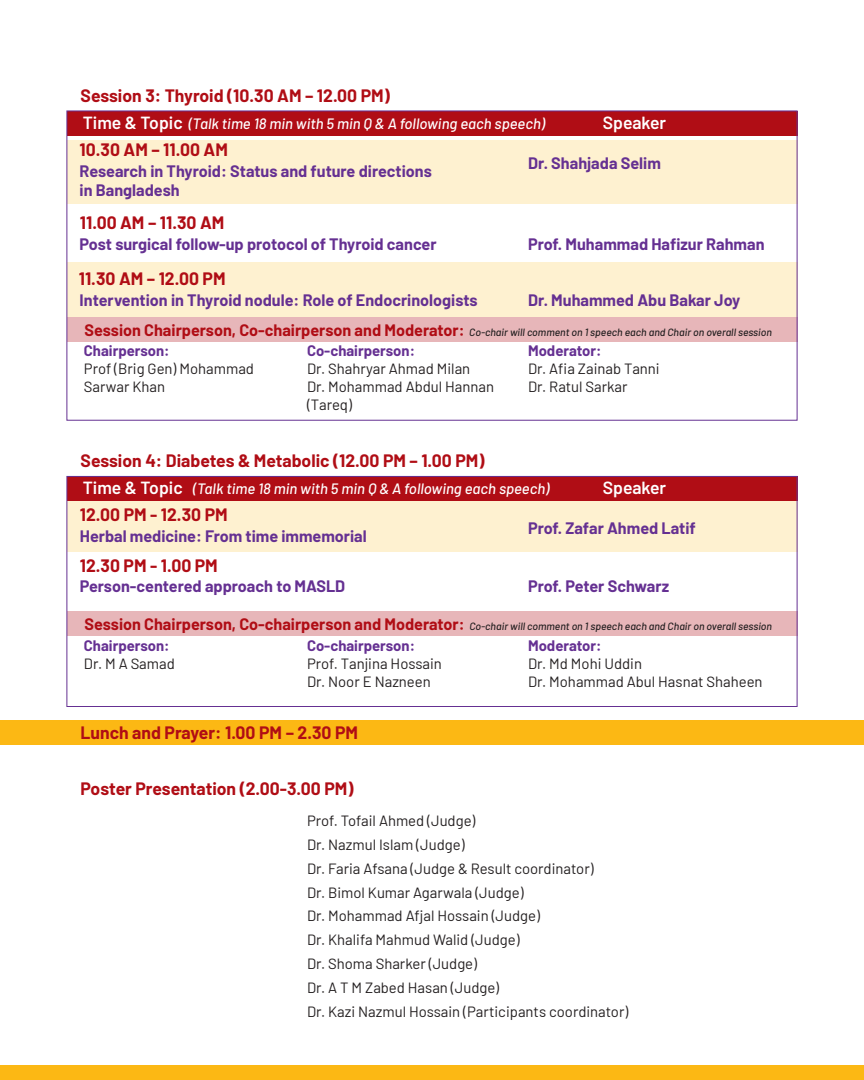
<style>
.page{position:relative;width:864px;height:1080px;background:#fff}
.page>*{position:absolute;margin:0;border:0;box-sizing:border-box;transform-origin:0 0}
.t1{font:700 17.55px "Barlow";color:#b00d15}
.t2{font:600 17.55px "Barlow";color:#fff}
.t3{font:700 16.2px/19.5px "Barlow";color:#653092}
.t4{font:700 16.2px "Barlow";color:#b00d15}
.t5{font:italic 500 15px "Barlow";color:#fff}
.t6{font:14.85px/23.9px "Barlow";color:#231f20}
.t7{font:700 14.85px "Barlow";color:#653092}
.t8{font:italic 500 10.5px "Barlow";color:#231f20}
</style>
<div class="page">
<div style="left:0;top:720px;width:864px;height:25px;background:#fcb814"></div>
<div style="left:67px;top:140px;width:730px;height:64px;background:#fef1d0"></div>
<div style="left:67px;top:501px;width:730px;height:51px;background:#fef1d0"></div>
<div style="left:67px;top:262px;width:730px;height:55px;background:#fef1d0"></div>
<div style="left:67px;top:111px;width:730px;height:25px;background:#b00d15"></div>
<div style="left:67px;top:317px;width:730px;height:25px;background:#e7b6b9"></div>
<div style="left:67px;top:476px;width:730px;height:25px;background:#b00d15"></div>
<div style="left:67px;top:611px;width:730px;height:25px;background:#e7b6b9"></div>
<div style="left:67px;top:476px;width:730px;height:231px;border:1px solid #653092"></div>
<div style="left:0;top:1065px;width:864px;height:15px;background:#fcb814"></div>
<p class="t1" style="left:81px;top:83px;width:311px">Session 3: Thyroid (10.30 AM – 12.00 PM)</p>
<p class="t1" style="left:80px;top:137px;width:150px">10.30 AM – 11.00 AM</p>
<p class="t3" style="left:80px;top:160px;width:354px">Research in Thyroid: Status and future directions in Bangladesh</p>
<p class="t1" style="left:80px;top:210px;width:146px">11.00 AM – 11.30 AM</p>
<p class="t3" style="left:80px;top:233px;width:359px">Post surgical follow-up protocol of Thyroid cancer</p>
<p class="t1" style="left:79px;top:266px;width:148px">11.30 AM – 12.00 PM</p>
<p class="t3" style="left:80px;top:289px;width:400px">Intervention in Thyroid nodule: Role of Endocrinologists</p>
<p class="t2" style="left:83px;top:110px;width:101px">Time &amp; Topic</p>
<p class="t2" style="left:603px;top:110px;width:65px">Speaker</p>
<p class="t5" style="left:188px;top:113px;width:358px">(Talk time 18 min with 5 min Q &amp; A following each speech)</p>
<p class="t3" style="left:528px;top:152px;width:134px">Dr. Shahjada Selim</p>
<p class="t3" style="left:528px;top:233px;width:238px">Prof. Muhammad Hafizur Rahman</p>
<p class="t3" style="left:528px;top:289px;width:214px">Dr. Muhammed Abu Bakar Joy</p>
<p class="t4" style="left:85px;top:318px;width:382px">Session Chairperson, Co-chairperson and Moderator:</p>
<p class="t7" style="left:307px;top:340px;width:110px">Co-chairperson:</p>
<p class="t6" style="left:307px;top:359px;width:189px;line-height:17.9px">Dr. Shahryar Ahmad Milan<br>Dr. Mohammad Abdul Hannan (Tareq)</p>
<p class="t8" style="left:469px;top:324px;width:304px">Co-chair will comment on 1 speech each and Chair on overall session</p>
<p class="t7" style="left:84px;top:340px;width:87px">Chairperson:</p>
<p class="t6" style="left:84px;top:359px;width:172px;line-height:17.9px">Prof (Brig Gen) Mohammad<br>Sarwar Khan</p>
<p class="t7" style="left:528px;top:340px;width:75px">Moderator:</p>
<p class="t6" style="left:528px;top:359px;width:133px;line-height:17.9px">Dr. Afia Zainab Tanni<br>Dr. Ratul Sarkar</p>
<p class="t1" style="left:81px;top:448px;width:405px">Session 4: Diabetes &amp; Metabolic (12.00 PM – 1.00 PM)</p>
<p class="t2" style="left:83px;top:475px;width:101px">Time &amp; Topic</p>
<p class="t2" style="left:603px;top:475px;width:65px">Speaker</p>
<p class="t5" style="left:193px;top:478px;width:358px">(Talk time 18 min with 5 min Q &amp; A following each speech)</p>
<p class="t1" style="left:80px;top:502px;width:149px">12.00 PM - 12.30 PM</p>
<p class="t3" style="left:80px;top:525px;width:288px">Herbal medicine: From time immemorial</p>
<p class="t1" style="left:80px;top:553px;width:140px">12.30 PM - 1.00 PM</p>
<p class="t3" style="left:80px;top:576px;width:267px">Person-centered approach to MASLD</p>
<p class="t3" style="left:528px;top:517px;width:169px">Prof. Zafar Ahmed Latif</p>
<p class="t3" style="left:528px;top:576px;width:143px">Prof. Peter Schwarz</p>
<p class="t4" style="left:85px;top:612px;width:382px">Session Chairperson, Co-chairperson and Moderator:</p>
<p class="t7" style="left:307px;top:635px;width:110px">Co-chairperson:</p>
<p class="t6" style="left:307px;top:653px;width:136px;line-height:17.9px">Prof. Tanjina Hossain<br>Dr. Noor E Nazneen</p>
<p class="t8" style="left:469px;top:618px;width:304px">Co-chair will comment on 1 speech each and Chair on overall session</p>
<p class="t7" style="left:84px;top:635px;width:87px">Chairperson:</p>
<p class="t6" style="left:84px;top:650px;width:92px">Dr. M A Samad</p>
<p class="t7" style="left:528px;top:635px;width:75px">Moderator:</p>
<p class="t6" style="left:528px;top:653px;width:236px;line-height:17.9px">Dr. Md Mohi Uddin<br>Dr. Mohammad Abul Hasnat Shaheen</p>
<p class="t1" style="left:81px;top:720px;width:279px">Lunch and Prayer: 1.00 PM – 2.30 PM</p>
<p class="t1" style="left:81px;top:776px;width:274px">Poster Presentation (2.00-3.00 PM)</p>
<p class="t6" style="left:307px;top:808px;width:323px">Prof. Tofail Ahmed (Judge)<br>Dr. Nazmul Islam (Judge)<br>Dr. Faria Afsana (Judge &amp; Result coordinator)<br>Dr. Bimol Kumar Agarwala (Judge)<br>Dr. Mohammad Afjal Hossain (Judge)<br>Dr. Khalifa Mahmud Walid (Judge)<br>Dr. Shoma Sharker (Judge)<br>Dr. A T M Zabed Hasan (Judge)<br>Dr. Kazi Nazmul Hossain (Participants coordinator)</p>
</div>
